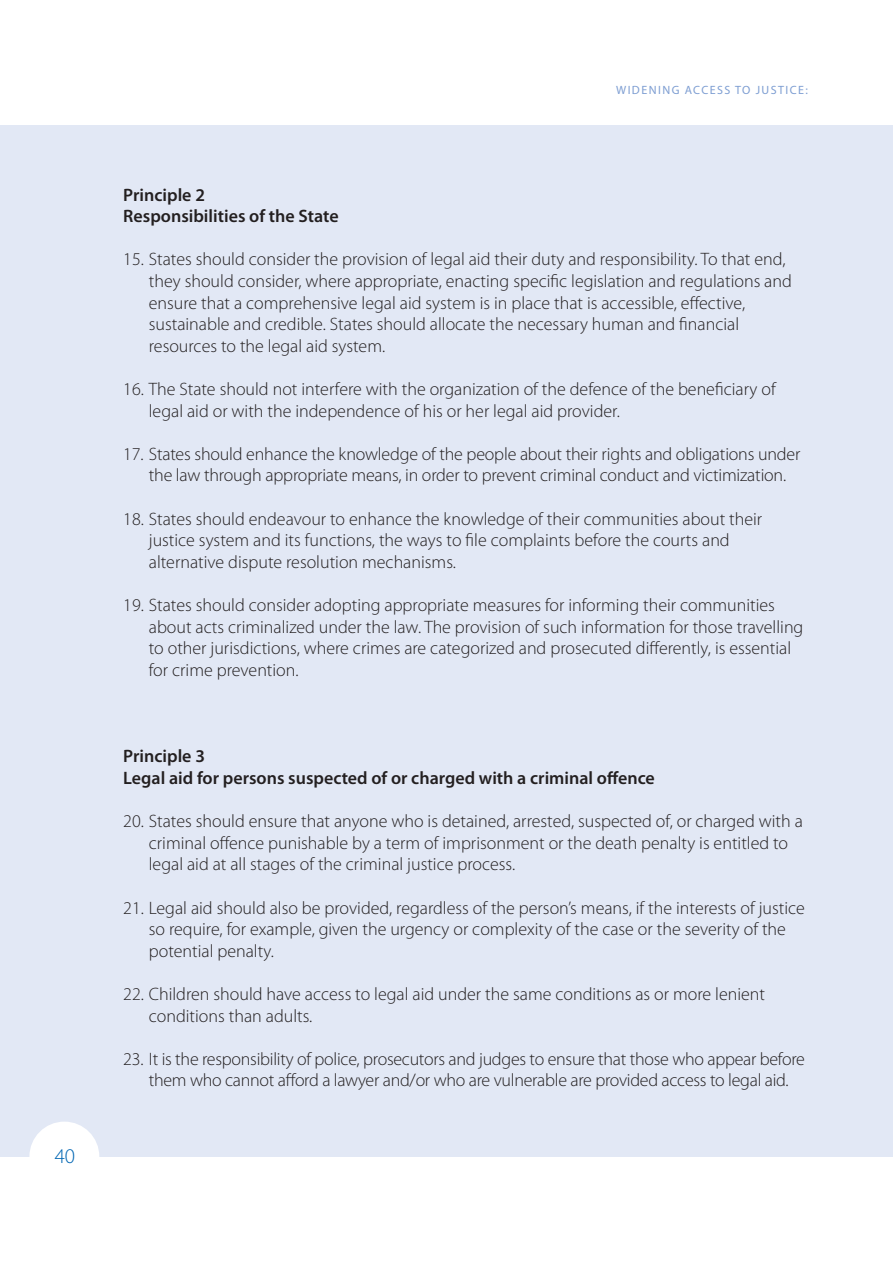
<style>
.page{position:relative;width:893px;height:1263px;background:#fff}
.page>*{position:absolute;margin:0;border:0;box-sizing:border-box;transform-origin:0 0}
.t1{font:300 21px "Myriad Pro";color:#0166b3}
.t2{font:300 18px/21.6px "Myriad Pro";color:#231f20}
.t3{font:600 18px/21.6px "Myriad Pro";color:#231f20}
.t4{font:12px "Myriad Pro";letter-spacing:.12em;color:#7e9ed2}
</style>
<div class="page">
<div style="left:0;top:125px;width:893px;height:1032px;background:#e2e8f5"></div>
<div style="left:29px;top:1121px;width:70px;height:70px;background:#fff;border-radius:50%"></div>
<p class="t1" style="left:55px;top:1148px;width:22px">40</p>
<p class="t4" style="left:616px;top:86px;width:193px">WIDENING ACCESS TO JUSTICE:</p>
<p class="t3" style="left:123px;top:185px;width:217px">Principle 2<br>Responsibilities of the State</p>
<p class="t2" style="left:149px;top:250px;width:645px;text-indent:-26px">15. States should consider the provision of legal aid their duty and responsibility. To that end, they should consider, where appropriate, enacting specific legislation and regulations and ensure that a comprehensive legal aid system is in place that is accessible, effective, sustainable and credible. States should allocate the necessary human and financial resources to the legal aid system.</p>
<p class="t2" style="left:149px;top:380px;width:628px;text-indent:-26px">16. The State should not interfere with the organization of the defence of the beneficiary of legal aid or with the independence of his or her legal aid provider.</p>
<p class="t2" style="left:149px;top:444px;width:653px;text-indent:-26px">17. States should enhance the knowledge of the people about their rights and obligations under the law through appropriate means, in order to prevent criminal conduct and victimization.</p>
<p class="t2" style="left:149px;top:509px;width:615px;text-indent:-26px">18. States should endeavour to enhance the knowledge of their communities about their justice system and its functions, the ways to file complaints before the courts and alternative dispute resolution mechanisms.</p>
<p class="t2" style="left:149px;top:596px;width:656px;text-indent:-26px">19. States should consider adopting appropriate measures for informing their communities about acts criminalized under the law. The provision of such information for those travelling to other jurisdictions, where crimes are categorized and prosecuted differently, is essential for crime prevention.</p>
<p class="t3" style="left:123px;top:747px;width:533px">Principle 3<br>Legal aid for persons suspected of or charged with a criminal offence</p>
<p class="t2" style="left:149px;top:812px;width:656px;text-indent:-26px">20. States should ensure that anyone who is detained, arrested, suspected of, or charged with a criminal offence punishable by a term of imprisonment or the death penalty is entitled to legal aid at all stages of the criminal justice process.</p>
<p class="t2" style="left:149px;top:898px;width:658px;text-indent:-26px">21. Legal aid should also be provided, regardless of the person’s means, if the interests of justice so require, for example, given the urgency or complexity of the case or the severity of the potential penalty.</p>
<p class="t2" style="left:149px;top:984px;width:618px;text-indent:-26px">22. Children should have access to legal aid under the same conditions as or more lenient conditions than adults.</p>
<p class="t2" style="left:123px;top:1049px;width:683px;text-align:center">23. It is the responsibility of police, prosecutors and judges to ensure that those who appear before them who cannot afford a lawyer and/or who are vulnerable are provided access to legal aid.</p>
</div>
